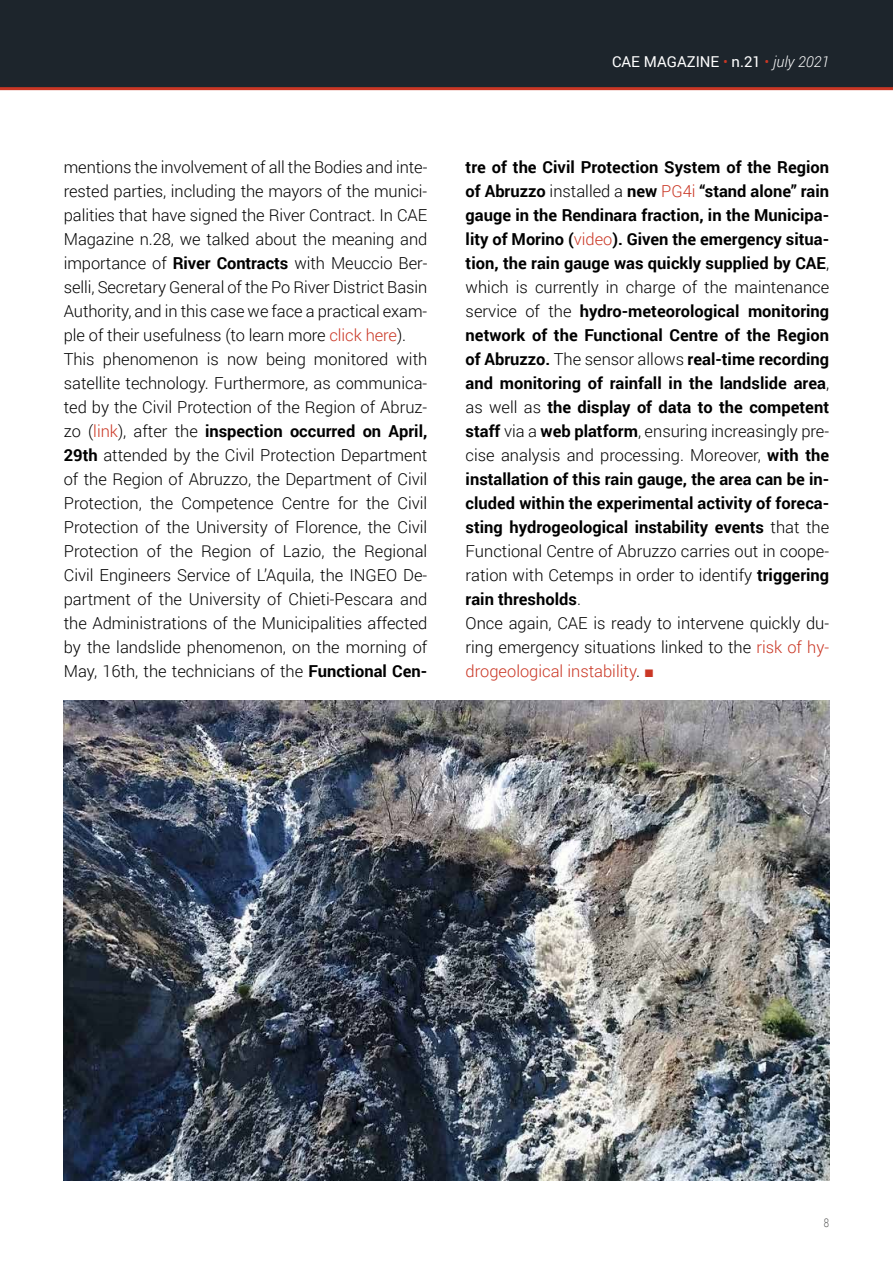
<style>
.page{position:relative;width:893px;height:1263px;background:#fff}
.page>*{position:absolute;margin:0;border:0;box-sizing:border-box;transform-origin:0 0}
.t1{font:300 16.5px/24px "Roboto";color:#000}
.t2{font:700 16.5px/24px "Roboto";color:#000}
.t3{font:15px "Roboto";color:#fff}
.t4{font:300 12px "Roboto";color:#575756;scale:.8 1}
.s1{font-weight:300;color:#ca3725}
.s2{font-weight:300;font-style:italic}
.s3{font-weight:700}
.s4{color:#ca3725}
.s5{font-weight:300}
.s6{font-family:"Times New Roman";font-weight:400;color:#ca3725}
</style>
<div class="page">
<div style="left:0;top:0;width:893px;height:88px;background:#1d252c"></div>
<hr style="left:0;top:87px;width:893px;height:3px;background:#ca3725">
<img style="left:64px;top:701px;width:765px;height:480px">
<p class="t3" style="left:612px;top:52px;width:219px">CAE MAGAZINE <span class="s1">•</span> n.21 <span class="s1">•</span> <span class="s2">july 2021</span></p>
<p class="t1" style="left:64px;top:154px;width:365px">mentions the involvement of all the Bodies and inte&shy;rested parties, including the mayors of the munici&shy;palities that have signed the River Contract. In CAE Magazine n.28, we talked about the meaning and importance of <span class="s3">River Contracts</span> with Meuccio Ber&shy;selli, Secretary General of the Po River District Basin Authority, and in this case we face a practical exam&shy;ple of their usefulness (to learn more <span class="s4">click here</span>).<br>This phenomenon is now being monitored with satellite technology. Furthermore, as communica&shy;ted by the Civil Protection of the Region of Abruz&shy;zo (<span class="s4">link</span>), after the <span class="s3">inspection occurred on April, 29th</span> attended by the Civil Protection Department of the Region of Abruzzo, the Department of Civil Protection, the Competence Centre for the Civil Protection of the University of Florence, the Civil Protection of the Region of Lazio, the Regional Civil Engineers Service of L’Aquila, the INGEO De&shy;partment of the University of Chieti-Pescara and the Administrations of the Municipalities affected by the landslide phenomenon, on the morning of May, 16th, the technicians of the <span class="s3">Functional Cen-</span></p>
<p class="t2" style="left:466px;top:154px;width:365px">tre of the Civil Protection System of the Region of Abruzzo <span class="s5">installed a</span> new <span class="s1">PG4i</span> “stand alone” rain gauge in the Rendinara fraction, in the Municipa&shy;lity of Morino (<span class="s1">video</span>). Given the emergency situa&shy;tion, the rain gauge was quickly supplied by CAE<span class="s5">, which is currently in charge of the maintenance service of the</span> hydro-meteorological monitoring network of the Functional Centre of the Region of Abruzzo. <span class="s5">The sensor allows</span> real-time recording and monitoring of rainfall in the landslide area<span class="s5">, as well as</span> the display of data to the competent staff <span class="s5">via a</span> web platform<span class="s5">, ensuring increasingly pre&shy;cise analysis and processing. Moreover,</span> with the installation of this rain gauge, the area can be in&shy;cluded within the experimental activity of foreca&shy;sting hydrogeological instability events <span class="s5">that the Functional Centre of Abruzzo carries out in coope&shy;ration with Cetemps in order to identify</span> triggering rain thresholds<span class="s5">.<br>Once again, CAE is ready to intervene quickly du&shy;ring emergency situations linked to the</span> <span class="s1">risk of hy&shy;drogeological instability</span><span class="s5">.</span> <span class="s6">■</span></p>
<p class="t4" style="left:824px;top:1214px;width:8px">8</p>
</div>
